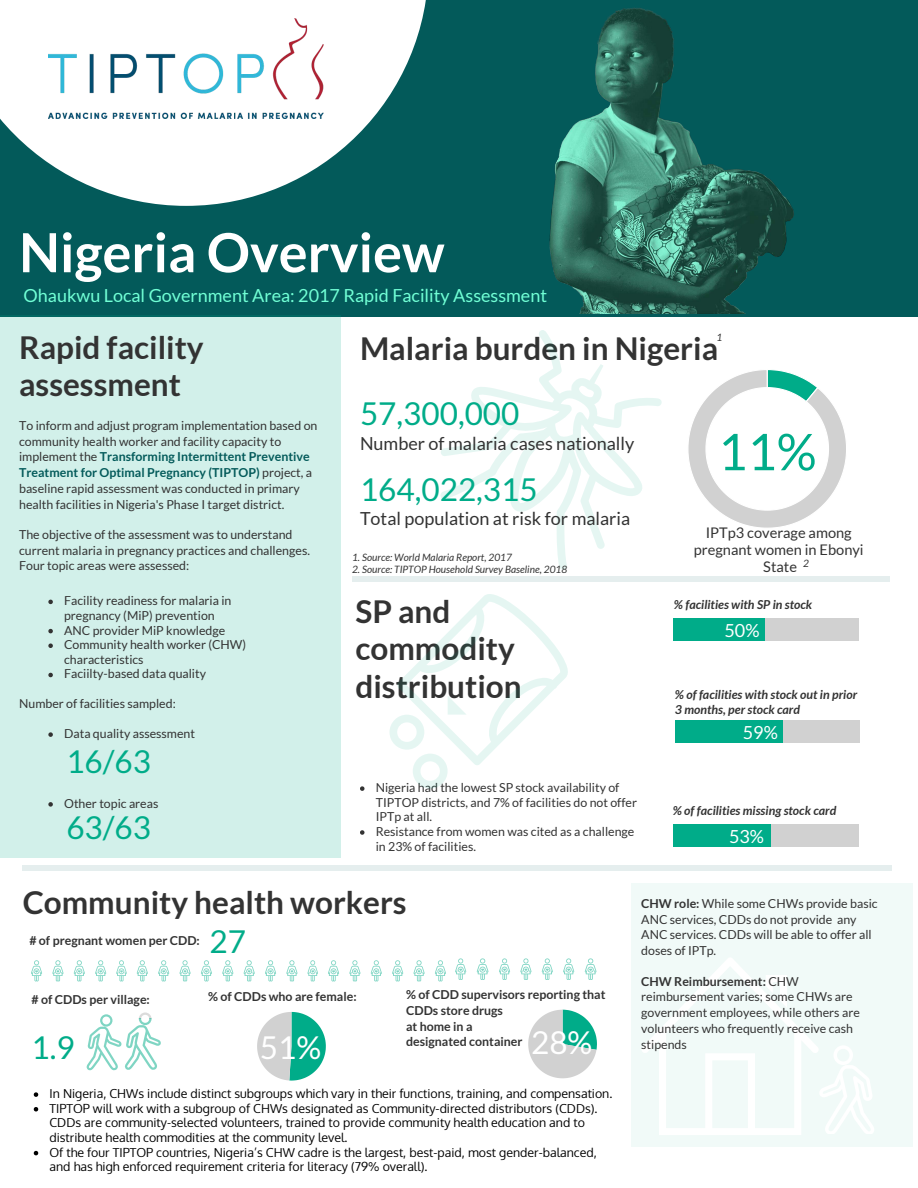
<style>
.page{position:relative;width:918px;height:1188px;background:#fff}
.page>*{position:absolute;margin:0;border:0;box-sizing:border-box;transform-origin:0 0}
.t1{font:700 54px "Lato";color:#fff}
.t2{font:50.7px "Lato";color:#00ac89}
.t3{font:700 31.5px/37.2px "Lato";color:#333}
.t4{font:31.5px/66.3px "Lato";color:#00ac89}
.t5{font:31.5px "Lato";color:#fff}
.t6{font:18px "Lato";color:#333}
.t7{font:18px "Lato";color:#71ffd5}
.t8{font:18px "Lato";color:#fff}
.t9{font:14.7px/16.8px "Lato";color:#333;text-align:center}
.t10{font:12.3px/15.8px "Lato";color:#333}
.t11{font:12.3px/14.7px "Oxygen";color:#000}
.t12{font:700 12.3px/15.8px "Lato";color:#333}
.t13{font:italic 700 12.3px/15.8px "Lato";color:#333}
.t14{font:italic 10.2px "Lato";color:#333}
.s1{font-weight:700;color:#035a5a}
.s2{font-weight:700}
</style>
<div class="page">
<div style="left:631px;top:883px;width:281px;height:263px;background:#f1faf8"></div>
<svg style="left:31px;top:960px;width:11px;height:21px"></svg>
<svg style="left:52px;top:960px;width:12px;height:21px"></svg>
<svg style="left:74px;top:960px;width:11px;height:21px"></svg>
<svg style="left:95px;top:960px;width:11px;height:21px"></svg>
<svg style="left:116px;top:960px;width:11px;height:21px"></svg>
<svg style="left:137px;top:960px;width:11px;height:21px"></svg>
<svg style="left:158px;top:960px;width:11px;height:21px"></svg>
<svg style="left:179px;top:960px;width:12px;height:21px"></svg>
<svg style="left:201px;top:960px;width:11px;height:21px"></svg>
<svg style="left:222px;top:960px;width:11px;height:21px"></svg>
<svg style="left:244px;top:960px;width:11px;height:21px"></svg>
<svg style="left:265px;top:960px;width:11px;height:21px"></svg>
<svg style="left:286px;top:960px;width:12px;height:21px"></svg>
<svg style="left:307px;top:960px;width:11px;height:21px"></svg>
<svg style="left:328px;top:960px;width:11px;height:21px"></svg>
<svg style="left:349px;top:960px;width:12px;height:21px"></svg>
<svg style="left:371px;top:960px;width:11px;height:21px"></svg>
<svg style="left:392px;top:960px;width:11px;height:21px"></svg>
<svg style="left:413px;top:960px;width:12px;height:21px"></svg>
<svg style="left:435px;top:960px;width:11px;height:21px"></svg>
<div style="left:0;top:0;width:918px;height:316px;background:#035a5a"></div>
<svg style="left:0;top:0;width:426px;height:206px;fill:#fff"></svg>
<img style="left:48px;top:18px;width:276px;height:100px">
<div style="left:0;top:315px;width:341px;height:542px;background:#d2f0ea"></div>
<svg style="left:440px;top:330px;width:222px;height:240px"></svg>
<svg style="left:688px;top:369px;width:158px;height:159px"></svg>
<svg style="left:642px;top:958px;width:232px;height:177px"></svg>
<svg style="left:455px;top:958px;width:11px;height:22px"></svg>
<svg style="left:477px;top:958px;width:12px;height:22px"></svg>
<svg style="left:499px;top:958px;width:11px;height:22px"></svg>
<svg style="left:520px;top:958px;width:12px;height:22px"></svg>
<svg style="left:542px;top:958px;width:11px;height:22px"></svg>
<svg style="left:563px;top:958px;width:11px;height:22px"></svg>
<svg style="left:585px;top:958px;width:12px;height:22px"></svg>
<svg style="left:87px;top:1012px;width:74px;height:59px"></svg>
<svg style="left:257px;top:1012px;width:69px;height:69px"></svg>
<svg style="left:528px;top:1010px;width:69px;height:68px"></svg>
<div style="left:352px;top:576px;width:538px;height:6px;background:#e5eeee"></div>
<svg style="left:34px;top:1092px;width:4px;height:5px"></svg>
<svg style="left:34px;top:1107px;width:4px;height:5px"></svg>
<svg style="left:34px;top:1151px;width:4px;height:4px"></svg>
<div style="left:23px;top:865px;width:869px;height:6px;background:#e5eeee"></div>
<svg style="left:48px;top:600px;width:5px;height:4px"></svg>
<svg style="left:48px;top:629px;width:5px;height:4px"></svg>
<svg style="left:48px;top:644px;width:5px;height:4px"></svg>
<svg style="left:48px;top:673px;width:5px;height:4px"></svg>
<svg style="left:360px;top:786px;width:4px;height:5px"></svg>
<svg style="left:360px;top:830px;width:4px;height:5px"></svg>
<div style="left:674px;top:619px;width:91px;height:22px;background:#00ac89"></div>
<div style="left:765px;top:619px;width:93px;height:22px;background:#d1d1d1"></div>
<div style="left:675px;top:720px;width:108px;height:23px;background:#00ac89"></div>
<div style="left:783px;top:720px;width:77px;height:23px;background:#d1d1d1"></div>
<div style="left:674px;top:824px;width:97px;height:23px;background:#00ac89"></div>
<div style="left:771px;top:824px;width:87px;height:23px;background:#d1d1d1"></div>
<svg style="left:389px;top:594px;width:179px;height:195px"></svg>
<svg style="left:48px;top:732px;width:5px;height:5px"></svg>
<svg style="left:48px;top:802px;width:5px;height:5px"></svg>
<img style="left:549px;top:7px;width:245px;height:307px">
<h1 class="t1" style="left:19px;top:222px;width:427px">Nigeria Overview</h1>
<h3 class="t7" style="left:24px;top:285px;width:525px">Ohaukwu Local Government Area: 2017 Rapid Facility Assessment</h3>
<h3 class="t3" style="left:360px;top:329px;width:360px">Malaria burden in Nigeria</h3>
<p class="t14" style="left:717px;top:332px;width:7px">1</p>
<h3 class="t3" style="left:19px;top:328px;width:186px">Rapid facility assessment</h3>
<p class="t10" style="left:19px;top:417px;width:300px">To inform and adjust program implementation based on community health worker and facility capacity to implement the <span class="s1">Transforming Intermittent Preventive Treatment for Optimal Pregnancy (TIPTOP)</span> project, a baseline rapid assessment was conducted in primary health facilities in Nigeria's Phase I target district.</p>
<p class="t10" style="left:19px;top:526px;width:292px">The objective of the assessment was to understand current malaria in pregnancy practices and challenges.<br>Four topic areas were assessed:</p>
<p class="t10" style="left:64px;top:593px;width:184px;line-height:14.7px">Facility readiness for malaria in pregnancy (MiP) prevention<br>ANC provider MiP knowledge<br>Community health worker (CHW) characteristics<br>Faciilty-based data quality</p>
<h3 class="t3" style="left:356px;top:593px;width:168px">SP and commodity distribution</h3>
<h3 class="t4" style="left:360px;top:381px;width:161px">57,300,000</h3>
<h2 class="t2" style="left:718px;top:424px;width:100px">11%</h2>
<h3 class="t6" style="left:360px;top:433px;width:276px">Number of malaria cases nationally</h3>
<h3 class="t4" style="left:360px;top:456px;width:179px">164,022,315</h3>
<h3 class="t6" style="left:360px;top:509px;width:272px">Total population at risk for malaria</h3>
<p class="t9" style="left:694px;top:524px;width:171px">IPTp3 coverage among pregnant women in Ebonyi<br>State</p>
<p class="t14" style="left:352px;top:552px;width:161px">1. Source: World Malaria Report, 2017</p>
<p class="t14" style="left:352px;top:563px;width:217px">2. Source: TIPTOP Household Survey Baseline, 2018</p>
<p class="t14" style="left:803px;top:558px;width:7px">2</p>
<p class="t13" style="left:674px;top:597px;width:140px">% facilities with SP in stock</p>
<h3 class="t8" style="left:724px;top:620px;width:37px">50%</h3>
<p class="t13" style="left:675px;top:687px;width:184px">% of facilities with stock out in prior<br>3 months, per stock card</p>
<h3 class="t8" style="left:743px;top:723px;width:37px">59%</h3>
<p class="t10" style="left:19px;top:695px;width:158px">Number of facilities sampled:</p>
<p class="t10" style="left:64px;top:726px;width:133px">Data quality assessment</p>
<h3 class="t4" style="left:66px;top:728px;width:86px">16/63<br>63/63</h3>
<p class="t10" style="left:64px;top:795px;width:96px">Other topic areas</p>
<p class="t10" style="left:376px;top:780px;width:263px;line-height:14.7px">Nigeria had the lowest SP stock availability of TIPTOP districts, and 7% of facilities do not offer IPTp at all.<br>Resistance from women was cited as a challenge in 23% of facilities.</p>
<p class="t13" style="left:673px;top:802px;width:165px">% of facilities missing stock card</p>
<h3 class="t8" style="left:729px;top:826px;width:37px">53%</h3>
<h3 class="t3" style="left:23px;top:883px;width:385px">Community health workers</h3>
<h3 class="t4" style="left:210px;top:908px;width:38px">27</h3>
<p class="t12" style="left:29px;top:932px;width:172px"># of pregnant women per CDD:</p>
<p class="t12" style="left:208px;top:989px;width:150px">% of CDDs who are female:</p>
<p class="t12" style="left:406px;top:986px;width:201px">% of CDD supervisors reporting that<br>CDDs store drugs<br>at home in a<br>designated container</p>
<p class="t12" style="left:32px;top:991px;width:120px"># of CDDs per village:</p>
<h3 class="t4" style="left:32px;top:1014px;width:45px">1.9</h3>
<h3 class="t5" style="left:260px;top:1030px;width:63px">51%</h3>
<h3 class="t5" style="left:531px;top:1025px;width:63px">28%</h3>
<p class="t11" style="left:50px;top:1086px;width:564px">In Nigeria, CHWs include distinct subgroups which vary in their functions, training, and compensation.<br>TIPTOP will work with a subgroup of CHWs designated as Community-directed distributors (CDDs).<br>CDDs are community-selected volunteers, trained to provide community health education and to distribute health commodities at the community level.<br>Of the four TIPTOP countries, Nigeria’s CHW cadre is the largest, best-paid, most gender-balanced, and has high enforced requirement criteria for literacy (79% overall).</p>
<p class="t10" style="left:641px;top:895px;width:238px"><span class="s2">CHW role:</span> While some CHWs provide basic ANC services, CDDs do not provide any ANC services. CDDs will be able to offer all doses of IPTp.</p>
<p class="t10" style="left:641px;top:973px;width:220px"><span class="s2">CHW Reimbursement:</span> CHW reimbursement varies; some CHWs are government employees, while others are volunteers who frequently receive cash stipends</p>
</div>
